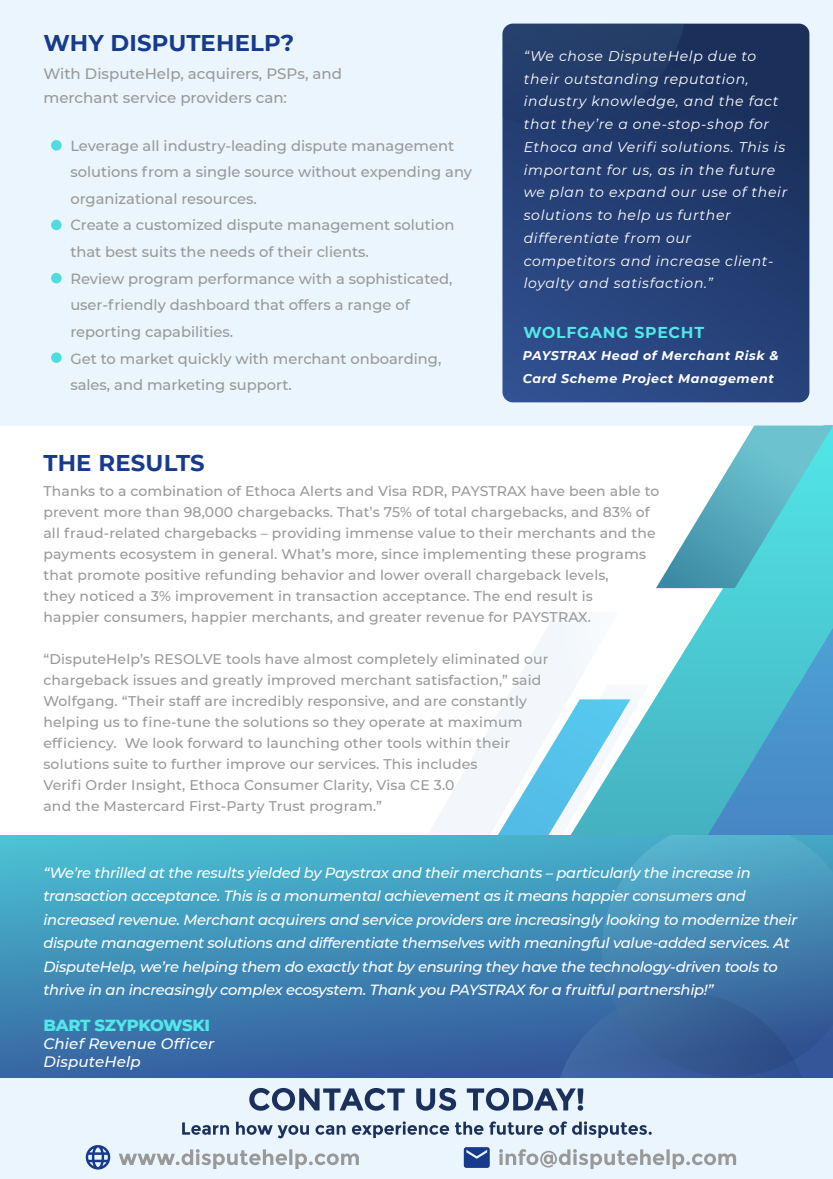
<style>
.page{position:relative;width:833px;height:1179px;background:#fff}
.page>*{position:absolute;margin:0;border:0;box-sizing:border-box;transform-origin:0 0}
.t1{font:700 22.75px "Montserrat";letter-spacing:.01em;color:#183a8c}
.t2{font:800 16.45px "Montserrat";letter-spacing:-.02em;color:#52e7e8}
.t3{font:700 15.75px "Montserrat";letter-spacing:.05em;color:#52e7e8}
.t4{font:500 15.05px/23.8px "Montserrat";color:#999}
.t5{font:italic 500 15.05px/18.2px "Montserrat";letter-spacing:.01em;color:#fff}
.t6{font:italic 500 14.7px/23.4px "Montserrat";letter-spacing:-.02em;color:#fff}
.t7{font:500 14.7px/26.6px "Montserrat";color:#999}
.t8{font:500 14px/21px "Montserrat";letter-spacing:.01em;color:#999}
.t9{font:italic 14px/22.8px "Montserrat";letter-spacing:.05em;color:#fff}
.t10{font:italic 700 12.6px/22.8px "Montserrat";letter-spacing:.05em;color:#fff}
</style>
<div class="page">
<div style="left:0;top:0;width:833px;height:426px;background:#eaf5fd"></div>
<svg style="left:507px;top:612px;width:64px;height:87px"></svg>
<svg style="left:571px;top:588px;width:262px;height:247px"></svg>
<svg style="left:656px;top:425px;width:177px;height:163px"></svg>
<svg style="left:428px;top:699px;width:202px;height:136px"></svg>
<div style="left:0;top:1077px;width:833px;height:102px;background:#eaf5fd"></div>
<svg style="left:249px;top:1088px;width:334px;height:23px"></svg>
<svg style="left:182px;top:1121px;width:470px;height:17px"></svg>
<svg style="left:464px;top:1147px;width:26px;height:21px"></svg>
<svg style="left:499px;top:1149px;width:237px;height:20px"></svg>
<svg style="left:119px;top:1149px;width:240px;height:20px"></svg>
<svg style="left:86px;top:1145px;width:24px;height:24px"></svg>
<div style="left:51px;top:140px;width:11px;height:11px;background:#4fdbdf;border-radius:50%"></div>
<div style="left:51px;top:273px;width:11px;height:10px;background:#4fdbdf;border-radius:50%"></div>
<div style="left:51px;top:352px;width:11px;height:11px;background:#4fdbdf;border-radius:50%"></div>
<div style="left:51px;top:220px;width:11px;height:10px;background:#4fdbdf;border-radius:50%"></div>
<div style="left:0;top:835px;width:833px;height:242px;background:linear-gradient(to bottom,#49bacf,#355d9e)"></div>
<svg style="left:553px;top:992px;width:49px;height:85px;background:#3a67a2"></svg>
<svg style="left:602px;top:835px;width:231px;height:242px;background:#417fac"></svg>
<svg style="left:502px;top:24px;width:307px;height:378px;background:#243e73"></svg>
<svg style="left:502px;top:24px;width:186px;height:104px;background:#233c69"></svg>
<h1 class="t1" style="left:43px;top:27px;width:252px">WHY DISPUTEHELP?</h1>
<p class="t4" style="left:43px;top:61px;width:300px">With DisputeHelp, acquirers, PSPs, and merchant service providers can:</p>
<p class="t7" style="left:70px;top:132px;width:403px">Leverage all industry-leading dispute management solutions from a single source without expending any organizational resources.<br>Create a customized dispute management solution that best suits the needs of their clients.<br>Review program performance with a sophisticated, user-friendly dashboard that offers a range of reporting capabilities.<br>Get to market quickly with merchant onboarding, sales, and marketing support.</p>
<h1 class="t1" style="left:43px;top:446px;width:163px">THE RESULTS</h1>
<p class="t9" style="left:524px;top:44px;width:265px">“We chose DisputeHelp due to their outstanding reputation, industry knowledge, and the fact that they’re a one-stop-shop for<br>Ethoca and Verifi solutions. This is important for us, as in the future we plan to expand our use of their solutions to help us further differentiate from our<br>competitors and increase client&shy;loyalty and satisfaction.”</p>
<p class="t3" style="left:523px;top:321px;width:182px">WOLFGANG SPECHT</p>
<p class="t10" style="left:523px;top:343px;width:257px">PAYSTRAX Head of Merchant Risk &amp;<br>Card Scheme Project Management</p>
<p class="t8" style="left:43px;top:480px;width:617px">Thanks to a combination of Ethoca Alerts and Visa RDR, PAYSTRAX have been able to prevent more than 98,000 chargebacks. That’s 75% of total chargebacks, and 83% of all fraud-related chargebacks – providing immense value to their merchants and the payments ecosystem in general. What’s more, since implementing these programs that promote positive refunding behavior and lower overall chargeback levels,<br>they noticed a 3% improvement in transaction acceptance. The end result is<br>happier consumers, happier merchants, and greater revenue for PAYSTRAX.</p>
<p class="t8" style="left:43px;top:648px;width:507px">“DisputeHelp’s RESOLVE tools have almost completely eliminated our chargeback issues and greatly improved merchant satisfaction,” said Wolfgang. “Their staff are incredibly responsive, and are constantly helping us to fine-tune the solutions so they operate at maximum efficiency. We look forward to launching other tools within their solutions suite to further improve our services. This includes<br>Verifi Order Insight, Ethoca Consumer Clarity, Visa CE 3.0<br>and the Mastercard First-Party Trust program.”</p>
<p class="t6" style="left:43px;top:860px;width:756px">“We’re thrilled at the results yielded by Paystrax and their merchants – particularly the increase in transaction acceptance. This is a monumental achievement as it means happier consumers and increased revenue. Merchant acquirers and service providers are increasingly looking to modernize their dispute management solutions and differentiate themselves with meaningful value-added services. At DisputeHelp, we’re helping them do exactly that by ensuring they have the technology-driven tools to thrive in an increasingly complex ecosystem. Thank you PAYSTRAX for a fruitful partnership!”</p>
<p class="t2" style="left:43px;top:1013px;width:168px">BART SZYPKOWSKI</p>
<p class="t5" style="left:43px;top:1034px;width:172px">Chief Revenue Officer<br>DisputeHelp</p>
</div>
